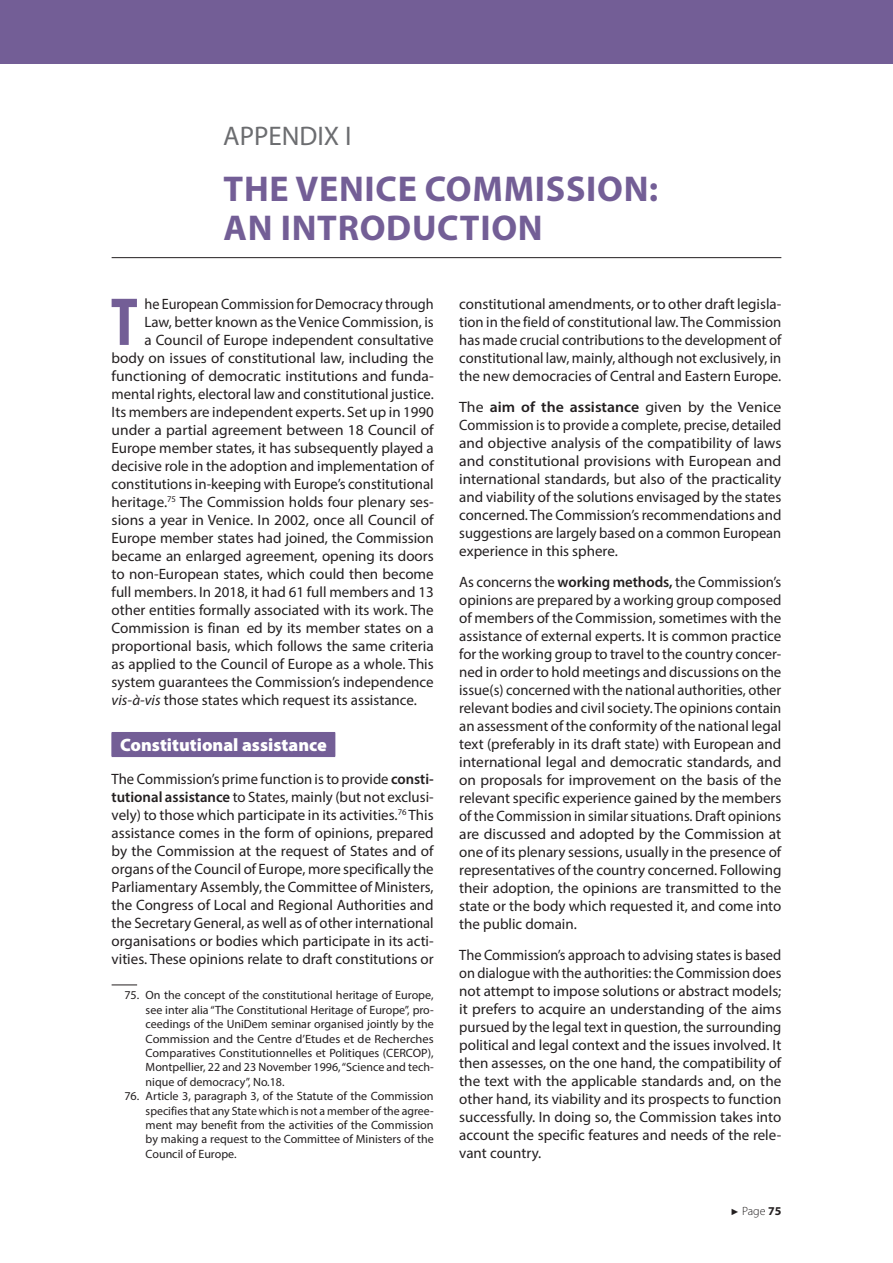
<style>
.page{position:relative;width:893px;height:1263px;background:#fff}
.page>*{position:absolute;margin:0;border:0;box-sizing:border-box;transform-origin:0 0}
.t1{font:700 condensed 68.4px "Myriad Pro";color:#735e96}
.t2{font:700 36px/39px "Myriad Pro";letter-spacing:.02em;color:#735e96}
.t3{font:27px "Myriad Pro";color:#6c6d70}
.t4{font:900 18px "Myriad Pro";color:#fff}
.t5{font:15px/18px "Myriad Pro";color:#231f20;text-align:justify}
.t6{font:15px/18px "Myriad Pro";color:#231f20;text-align:justify;scale:.96 1}
.t7{font:15px/18px "Myriad Pro";color:#231f20;text-align:justify;scale:1.05 1}
.t8{font:15px "Myriad Pro";color:#231f20;scale:.95 1}
.t9{font:12px/14.4px "Myriad Pro";color:#231f20;text-align:justify}
.t10{font:300 12px "Myriad Pro";color:#231f20}
.s1{font-style:italic}
.s2{font-weight:600}
.s3{font-family:"Arial";font-weight:400;font-size:9px}
.s4{font-weight:700}
</style>
<div class="page">
<hr style="left:112px;top:257px;width:669px;height:1px;background:#231f20">
<div style="left:112px;top:733px;width:223px;height:24px;background:#735e96"></div>
<div style="left:112px;top:732px;width:223px;height:24px;background:#735e96"></div>
<svg style="left:112px;top:984px;width:25px;height:1px"></svg>
<div style="left:0;top:0;width:893px;height:64px;background:#735e96"></div>
<h3 class="t3" style="left:223px;top:119px;width:130px">APPENDIX I</h3>
<h2 class="t2" style="left:224px;top:168px;width:436px">THE VENICE COMMISSION:<br>AN INTRODUCTION</h2>
<h1 class="t1" style="left:111px;top:279px;width:28px">T</h1>
<p class="t8" style="left:145px;top:295px;width:306px">he European Commission for Democracy through</p>
<p class="t5" style="left:145px;top:313px;width:291px">Law, better known as the Venice Commission, is</p>
<p class="t5" style="left:145px;top:331px;width:291px">a Council of Europe independent consultative</p>
<p class="t5" style="left:112px;top:349px;width:324px">body on issues of constitutional law, including the</p>
<p class="t5" style="left:112px;top:367px;width:324px">functioning of democratic institutions and funda-</p>
<p class="t5" style="left:112px;top:385px;width:324px">mental rights, electoral law and constitutional justice.</p>
<p class="t5" style="left:112px;top:403px;width:324px">Its members are independent experts. Set up in 1990</p>
<p class="t5" style="left:112px;top:421px;width:324px">under a partial agreement between 18 Council of</p>
<p class="t5" style="left:112px;top:439px;width:324px">Europe member states, it has subsequently played a</p>
<p class="t5" style="left:112px;top:457px;width:324px">decisive role in the adoption and implementation of</p>
<p class="t5" style="left:112px;top:475px;width:324px">constitutions in-keeping with Europe’s constitutional</p>
<p class="t5" style="left:112px;top:493px;width:324px">heritage.<sup>75</sup> The Commission holds four plenary ses-</p>
<p class="t5" style="left:112px;top:511px;width:324px">sions a year in Venice. In 2002, once all Council of</p>
<p class="t5" style="left:112px;top:529px;width:324px">Europe member states had joined, the Commission</p>
<p class="t5" style="left:112px;top:547px;width:324px">became an enlarged agreement, opening its doors</p>
<p class="t5" style="left:112px;top:565px;width:324px">to non-European states, which could then become</p>
<p class="t5" style="left:112px;top:583px;width:324px">full members. In 2018, it had 61 full members and 13</p>
<p class="t5" style="left:112px;top:601px;width:324px">other entities formally associated with its work. The</p>
<p class="t5" style="left:112px;top:619px;width:324px">Commission is finan ed by its member states on a</p>
<p class="t5" style="left:112px;top:637px;width:324px">proportional basis, which follows the same criteria</p>
<p class="t5" style="left:112px;top:655px;width:324px">as applied to the Council of Europe as a whole. This</p>
<p class="t5" style="left:112px;top:673px;width:324px">system guarantees the Commission’s independence</p>
<p class="t5" style="left:112px;top:691px;width:307px"><span class="s1">vis-à-vis</span> those states which request its assistance.</p>
<p class="t4" style="left:120px;top:732px;width:208px">Constitutional assistance</p>
<p class="t5" style="left:112px;top:769px;width:324px">The Commission’s prime function is to provide <span class="s2">consti&shy;tutional assistance</span> to States, mainly (but not exclusi&shy;vely) to those which participate in its activities.<sup>76</sup> This assistance comes in the form of opinions, prepared by the Commission at the request of States and of organs of the Council of Europe, more specifically the Parliamentary Assembly, the Committee of Ministers, the Congress of Local and Regional Authorities and the Secretary General, as well as of other international organisations or bodies which participate in its acti&shy;vities. These opinions relate to draft constitutions or</p>
<p class="t9" style="left:146px;top:988px;width:290px;text-indent:-21px">75. On the concept of the constitutional heritage of Europe, see inter alia “The Constitutional Heritage of Europe”, pro&shy;ceedings of the UniDem seminar organised jointly by the Commission and the Centre d’Etudes et de Recherches Comparatives Constitutionnelles et Politiques (CERCOP), Montpellier, 22 and 23 November 1996, “Science and tech&shy;nique of democracy”, No.18.</p>
<p class="t9" style="left:146px;top:1089px;width:290px;text-indent:-21px">76. Article 3, paragraph 3, of the Statute of the Commission specifies that any State which is not a member of the agree&shy;ment may benefit from the activities of the Commission by making a request to the Committee of Ministers of the Council of Europe.</p>
<p class="t5" style="left:459px;top:295px;width:324px">constitutional amendments, or to other draft legisla&shy;tion in the field of constitutional law. The Commission has made crucial contributions to the development of constitutional law, mainly, although not exclusively, in the new democracies of Central and Eastern Europe.</p>
<p class="t7" style="left:459px;top:398px;width:308px">The <span class="s2">aim of the assistance</span> given by the Venice Commission is to provide a complete, precise, detailed and objective analysis of the compatibility of laws and constitutional provisions with European and international standards, but also of the practicality and viability of the solutions envisaged by the states concerned. The Commission’s recommendations and suggestions are largely based on a common European experience in this sphere.</p>
<p class="t5" style="left:459px;top:572px;width:324px">As concerns the <span class="s2">working methods,</span> the Commission’s opinions are prepared by a working group composed of members of the Commission, sometimes with the assistance of external experts. It is common practice for the working group to travel to the country concer&shy;ned in order to hold meetings and discussions on the issue(s) concerned with the national authorities, other relevant bodies and civil society. The opinions contain an assessment of the conformity of the national legal text (preferably in its draft state) with European and international legal and democratic standards, and on proposals for improvement on the basis of the relevant specific experience gained by the members of the Commission in similar situations. Draft opinions are discussed and adopted by the Commission at one of its plenary sessions, usually in the presence of representatives of the country concerned. Following their adoption, the opinions are transmitted to the state or the body which requested it, and come into the public domain.</p>
<p class="t6" style="left:459px;top:945px;width:337px">The Commission’s approach to advising states is based on dialogue with the authorities: the Commission does not attempt to impose solutions or abstract models; it prefers to acquire an understanding of the aims pursued by the legal text in question, the surrounding political and legal context and the issues involved. It then assesses, on the one hand, the compatibility of the text with the applicable standards and, on the other hand, its viability and its prospects to function successfully. In doing so, the Commission takes into account the specific features and needs of the rele&shy;vant country.</p>
<p class="t10" style="left:731px;top:1203px;width:52px"><span class="s3">►</span> Page <span class="s4">75</span></p>
</div>
